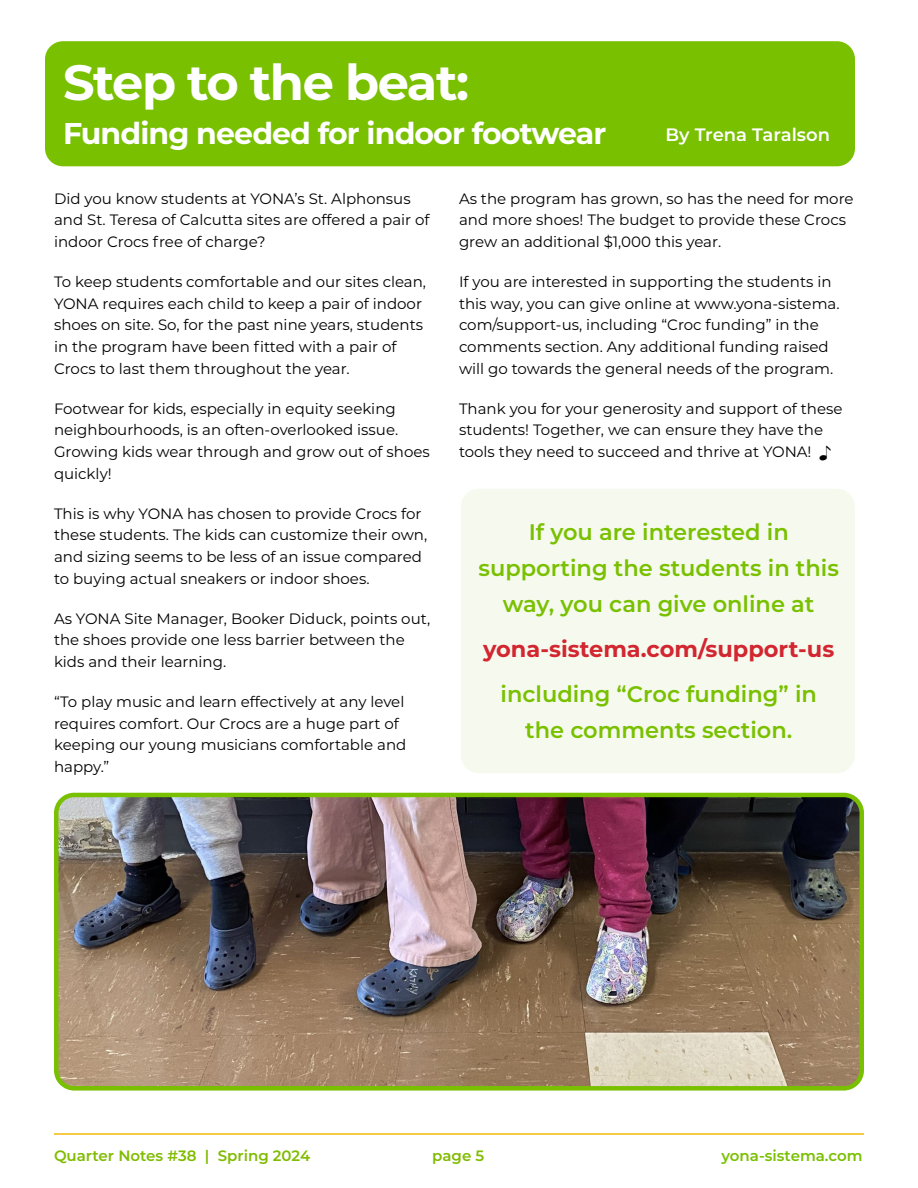
<style>
.page{position:relative;width:918px;height:1188px;background:#fff}
.page>*{position:absolute;margin:0;border:0;box-sizing:border-box;transform-origin:0 0}
.Body_Copy_11pt_copy{font:700 49.5px "Montserrat";letter-spacing:-.03em;color:#fff}
.Body_Copy_11pt_copy-2{font:700 30px "Montserrat";letter-spacing:-.03em;color:#fff}
.Body_Copy_10pt{font:600 22.5px/36px "Montserrat";color:#79c000;text-align:center}
.Body_Copy_10pt-2{font:700 22.5px/45px "Montserrat";color:#d22630;text-align:center}
.t1{font:600 18px "Montserrat";color:#fff}
.Bullets_-_Meet_the_Instructor{font:15px/21.8px "Montserrat";color:#000}
.t2{font:600 15px "Montserrat";color:#80bc00}
.t3{font:600 15px "Montserrat";color:#79c000}
.s1{font-family:"Arial";font-weight:900}
.s2{font-weight:600;color:#79c000}
</style>
<div class="page">
<div style="left:45px;top:41px;width:810px;height:125px;background:#79c000;border-radius:18px"></div>
<div style="left:461px;top:489px;width:394px;height:284px;background:#f6faee;border-radius:18px"></div>
<img style="left:59px;top:798px;width:800px;height:288px">
<div style="left:54px;top:793px;width:810px;height:298px;border:4px solid #79c000;border-radius:18px"></div>
<hr style="left:54px;top:1133px;width:810px;height:2px;background:#f2b807">
<p class="Body_Copy_11pt_copy" style="left:63px;top:47px;width:407px">Step to the beat:</p>
<p class="Body_Copy_11pt_copy-2" style="left:63px;top:112px;width:545px">Funding needed for indoor footwear</p>
<p class="t1" style="left:666px;top:122px;width:166px">By Trena Taralson</p>
<p class="Bullets_-_Meet_the_Instructor" style="left:54px;top:187px;width:377px">Did you know students at YONA’s St. Alphonsus and St. Teresa of Calcutta sites are offered a pair of indoor Crocs free of charge?</p>
<p class="Bullets_-_Meet_the_Instructor" style="left:54px;top:270px;width:374px">To keep students comfortable and our sites clean, YONA requires each child to keep a pair of indoor shoes on site. So, for the past nine years, students in the program have been fitted with a pair of Crocs to last them throughout the year.</p>
<p class="Bullets_-_Meet_the_Instructor" style="left:54px;top:397px;width:377px">Footwear for kids, especially in equity seeking neighbourhoods, is an often-overlooked issue.<br>Growing kids wear through and grow out of shoes quickly!</p>
<p class="Bullets_-_Meet_the_Instructor" style="left:54px;top:502px;width:375px">This is why YONA has chosen to provide Crocs for these students. The kids can customize their own, and sizing seems to be less of an issue compared to buying actual sneakers or indoor shoes.</p>
<p class="Bullets_-_Meet_the_Instructor" style="left:54px;top:607px;width:378px">As YONA Site Manager, Booker Diduck, points out, the shoes provide one less barrier between the kids and their learning.</p>
<p class="Bullets_-_Meet_the_Instructor" style="left:54px;top:690px;width:354px">“To play music and learn effectively at any level requires comfort. Our Crocs are a huge part of keeping our young musicians comfortable and happy.”</p>
<p class="Bullets_-_Meet_the_Instructor" style="left:459px;top:187px;width:396px">As the program has grown, so has the need for more and more shoes! The budget to provide these Crocs grew an additional $1,000 this year.</p>
<p class="Bullets_-_Meet_the_Instructor" style="left:459px;top:270px;width:382px">If you are interested in supporting the students in this way, you can give online at www.yona-sistema. com/support-us, including “Croc funding” in the comments section. Any additional funding raised will go towards the general needs of the program.</p>
<p class="Bullets_-_Meet_the_Instructor" style="left:459px;top:397px;width:385px">Thank you for your generosity and support of these students! Together, we can ensure they have the tools they need to succeed and thrive at YONA! <span class="s1">♪</span></p>
<p class="Body_Copy_10pt" style="left:478px;top:513px;width:362px">If you are interested in supporting the students in this way, you can give online at</p>
<p class="Body_Copy_10pt-2" style="left:483px;top:626px;width:353px">yona-sistema.com/support-us <span class="s2">including “Croc funding” in</span></p>
<p class="Body_Copy_10pt" style="left:525px;top:711px;width:269px">the comments section.</p>
<p class="t2" style="left:54px;top:1145px;width:258px">Quarter Notes #38 | Spring 2024</p>
<p class="t2" style="left:432px;top:1145px;width:54px">page 5</p>
<p class="t3" style="left:722px;top:1145px;width:142px">yona-sistema.com</p>
</div>
